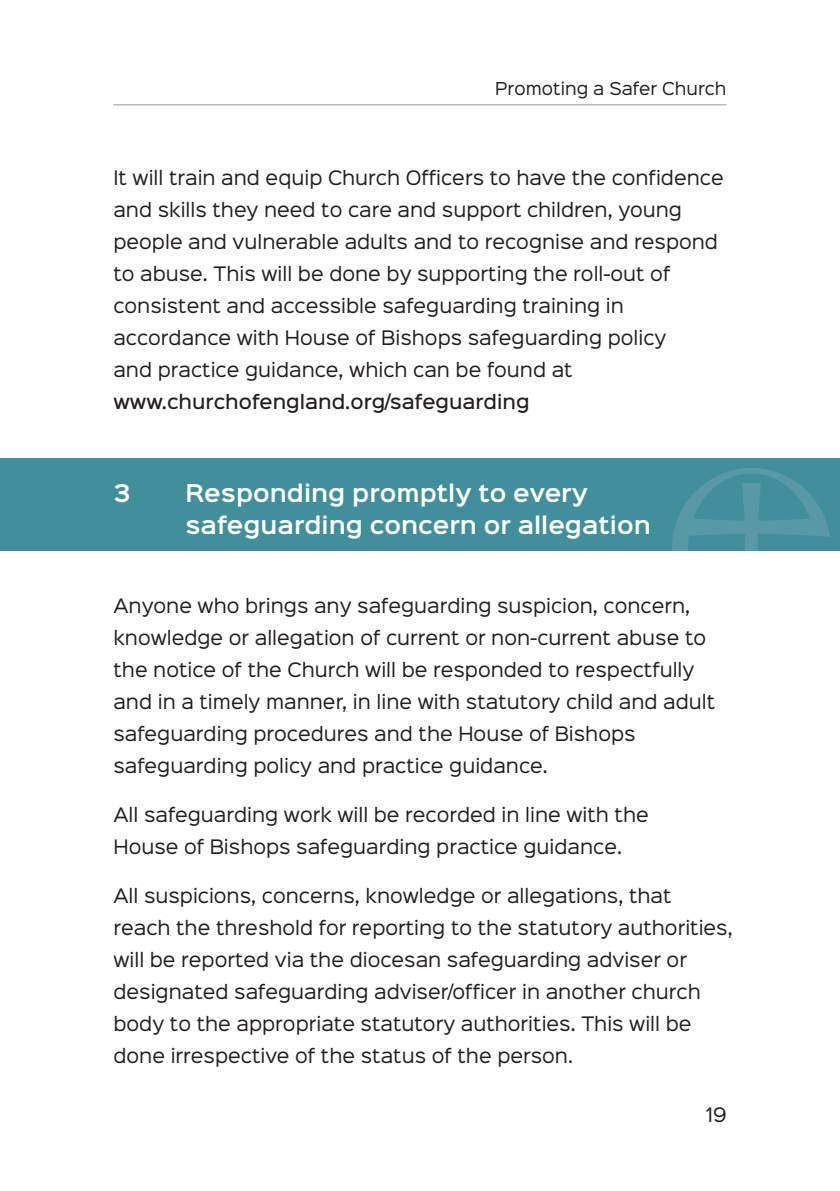
<style>
.page{position:relative;width:840px;height:1191px;background:#fff}
.page>*{position:absolute;margin:0;border:0;box-sizing:border-box;transform-origin:0 0}
.t1{font:600 22px/32px "Sinkin Sans 600";color:#fff}
.t2{font:18px/32px "Sinkin Sans 400";color:#231f20}
.t3{font:500 18px "Sinkin Sans 500";color:#231f20}
.t4{font:16px "Sinkin Sans 400";color:#231f20}
</style>
<div class="page">
<div style="left:0;top:459px;width:839px;height:92px;background:#428f9c"></div>
<img style="left:672px;top:468px;width:157px;height:83px">
<hr style="left:113px;top:104px;width:613px;height:1px;background:#939598">
<p class="t4" style="left:495px;top:82px;width:232px">Promoting a Safer Church</p>
<p class="t2" style="left:113px;top:163px;width:611px">It will train and equip Church Officers to have the confidence and skills they need to care and support children, young people and vulnerable adults and to recognise and respond to abuse. This will be done by supporting the roll-out of consistent and accessible safeguarding training in accordance with House of Bishops safeguarding policy<br>and practice guidance, which can be found at</p>
<p class="t3" style="left:113px;top:394px;width:417px">www.churchofengland.org/safeguarding</p>
<p class="t1" style="left:113px;top:479px;width:18px">3</p>
<p class="t1" style="left:185px;top:479px;width:466px">Responding promptly to every safeguarding concern or allegation</p>
<p class="t2" style="left:113px;top:591px;width:603px">Anyone who brings any safeguarding suspicion, concern, knowledge or allegation of current or non-current abuse to the notice of the Church will be responded to respectfully and in a timely manner, in line with statutory child and adult safeguarding procedures and the House of Bishops safeguarding policy and practice guidance.</p>
<p class="t2" style="left:113px;top:800px;width:536px">All safeguarding work will be recorded in line with the<br>House of Bishops safeguarding practice guidance.</p>
<p class="t2" style="left:113px;top:881px;width:620px">All suspicions, concerns, knowledge or allegations, that reach the threshold for reporting to the statutory authorities, will be reported via the diocesan safeguarding adviser or designated safeguarding adviser/officer in another church body to the appropriate statutory authorities. This will be done irrespective of the status of the person.</p>
<p class="t2" style="left:705px;top:1101px;width:22px">19</p>
</div>
